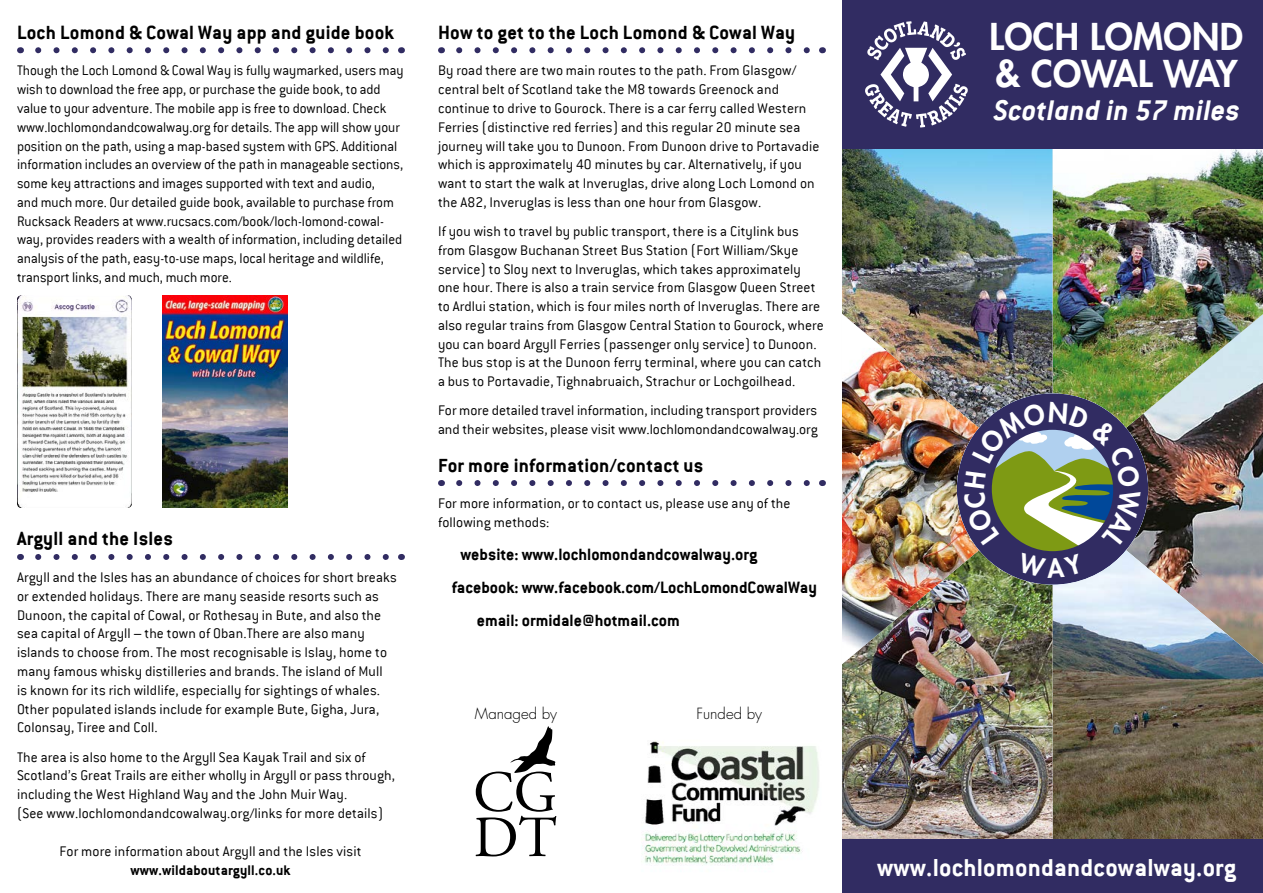
<style>
.page{position:relative;width:1263px;height:893px;background:#fff}
.page>*{position:absolute;margin:0;border:0;box-sizing:border-box;transform-origin:0 0}
.t1{font:800 36px/37.5px "Futura Std";letter-spacing:.01em;color:#fff}
.t2{font:italic 700 31.5px "Conduit ITC";letter-spacing:.01em;color:#fff}
.t3{font:700 27px "Conduit ITC";letter-spacing:.01em;color:#fff}
.t4{font:700 21px "Conduit ITC";letter-spacing:.01em;color:#000}
.t5{font:700 18px "Conduit ITC";color:#000}
.t6{font:300 15.3px/18.8px "Conduit ITC";letter-spacing:.01em;color:#000}
.t7{font:700 15.3px "Conduit ITC";letter-spacing:.01em;color:#000}
.t8{font:300 15px "Futura Std";color:#000}
</style>
<div class="page">
<svg style="left:38px;top:47px;width:351px;height:6px"></svg>
<svg style="left:38px;top:554px;width:351px;height:6px"></svg>
<img style="left:17px;top:295px;width:115px;height:213px">
<img style="left:163px;top:295px;width:124px;height:213px">
<svg style="left:459px;top:47px;width:351px;height:6px"></svg>
<svg style="left:459px;top:480px;width:351px;height:6px"></svg>
<svg style="left:476px;top:726px;width:80px;height:130px"></svg>
<img style="left:641px;top:740px;width:178px;height:126px">
<img style="left:1148px;top:457px;width:115px;height:32px">
<img style="left:1052px;top:149px;width:211px;height:308px">
<img style="left:1052px;top:495px;width:211px;height:345px">
<img style="left:842px;top:149px;width:210px;height:165px">
<img style="left:842px;top:664px;width:210px;height:176px">
<img style="left:842px;top:314px;width:210px;height:350px">
<div style="left:842px;top:0;width:421px;height:149px;background:#312c62"></div>
<svg style="left:865px;top:21px;width:103px;height:107px"></svg>
<div style="left:842px;top:840px;width:421px;height:53px;background:#312c62"></div>
<img style="left:957px;top:393px;width:191px;height:192px">
<h3 class="t4" style="left:17px;top:20px;width:378px">Loch Lomond &amp; Cowal Way app and guide book</h3>
<p class="t6" style="left:17px;top:61px;width:388px">Though the Loch Lomond &amp; Cowal Way is fully waymarked, users may wish to download the free app, or purchase the guide book, to add value to your adventure. The mobile app is free to download. Check www.lochlomondandcowalway.org for details. The app will show your position on the path, using a map-based system with GPS. Additional information includes an overview of the path in manageable sections, some key attractions and images supported with text and audio,<br>and much more. Our detailed guide book, available to purchase from Rucksack Readers at www.rucsacs.com/book/loch-lomond-cowal&shy;way, provides readers with a wealth of information, including detailed analysis of the path, easy-to-use maps, local heritage and wildlife, transport links, and much, much more.</p>
<h3 class="t4" style="left:17px;top:527px;width:158px">Argyll and the Isles</h3>
<p class="t6" style="left:17px;top:568px;width:381px">Argyll and the Isles has an abundance of choices for short breaks or extended holidays. There are many seaside resorts such as Dunoon, the capital of Cowal, or Rothesay in Bute, and also the sea capital of Argyll – the town of Oban.There are also many islands to choose from. The most recognisable is Islay, home to many famous whisky distilleries and brands. The island of Mull<br>is known for its rich wildlife, especially for sightings of whales.<br>Other populated islands include for example Bute, Gigha, Jura, Colonsay, Tiree and Coll.</p>
<p class="t6" style="left:17px;top:747px;width:379px">The area is also home to the Argyll Sea Kayak Trail and six of Scotland’s Great Trails are either wholly in Argyll or pass through, including the West Highland Way and the John Muir Way.<br>(See www.lochlomondandcowalway.org/links for more details)</p>
<p class="t6" style="left:59px;top:842px;width:304px">For more information about Argyll and the Isles visit</p>
<p class="t7" style="left:130px;top:861px;width:162px">www.wildaboutargyll.co.uk</p>
<h3 class="t4" style="left:438px;top:20px;width:359px">How to get to the Loch Lomond &amp; Cowal Way</h3>
<p class="t6" style="left:438px;top:61px;width:383px">By road there are two main routes to the path. From Glasgow/ central belt of Scotland take the M8 towards Greenock and continue to drive to Gourock. There is a car ferry called Western Ferries (distinctive red ferries) and this regular 20 minute sea journey will take you to Dunoon. From Dunoon drive to Portavadie which is approximately 40 minutes by car. Alternatively, if you want to start the walk at Inveruglas, drive along Loch Lomond on the A82, Inveruglas is less than one hour from Glasgow.</p>
<p class="t6" style="left:438px;top:222px;width:387px">If you wish to travel by public transport, there is a Citylink bus from Glasgow Buchanan Street Bus Station (Fort William/Skye service) to Sloy next to Inveruglas, which takes approximately one hour. There is also a train service from Glasgow Queen Street to Ardlui station, which is four miles north of Inveruglas. There are also regular trains from Glasgow Central Station to Gourock, where you can board Argyll Ferries (passenger only service) to Dunoon.<br>The bus stop is at the Dunoon ferry terminal, where you can catch a bus to Portavadie, Tighnabruaich, Strachur or Lochgoilhead.</p>
<p class="t6" style="left:438px;top:401px;width:381px">For more detailed travel information, including transport providers and their websites, please visit www.lochlomondandcowalway.org</p>
<h3 class="t4" style="left:438px;top:453px;width:267px">For more information/contact us</h3>
<p class="t6" style="left:438px;top:494px;width:354px">For more information, or to contact us, please use any of the following methods:</p>
<p class="t5" style="left:460px;top:544px;width:298px">website: www.lochlomondandcowalway.org</p>
<p class="t5" style="left:452px;top:577px;width:367px">facebook: www.facebook.com/LochLomondCowalWay</p>
<p class="t5" style="left:477px;top:610px;width:205px">email: ormidale@hotmail.com</p>
<p class="t8" style="left:475px;top:704px;width:84px">Managed by</p>
<p class="t8" style="left:696px;top:704px;width:67px">Funded by</p>
<h1 class="t1" style="left:990px;top:18px;width:255px">LOCH LOMOND &amp; COWAL WAY</h1>
<h2 class="t2" style="left:994px;top:92px;width:248px">Scotland in 57 miles</h2>
<h3 class="t3" style="left:877px;top:852px;width:361px">www.lochlomondandcowalway.org</h3>
</div>
